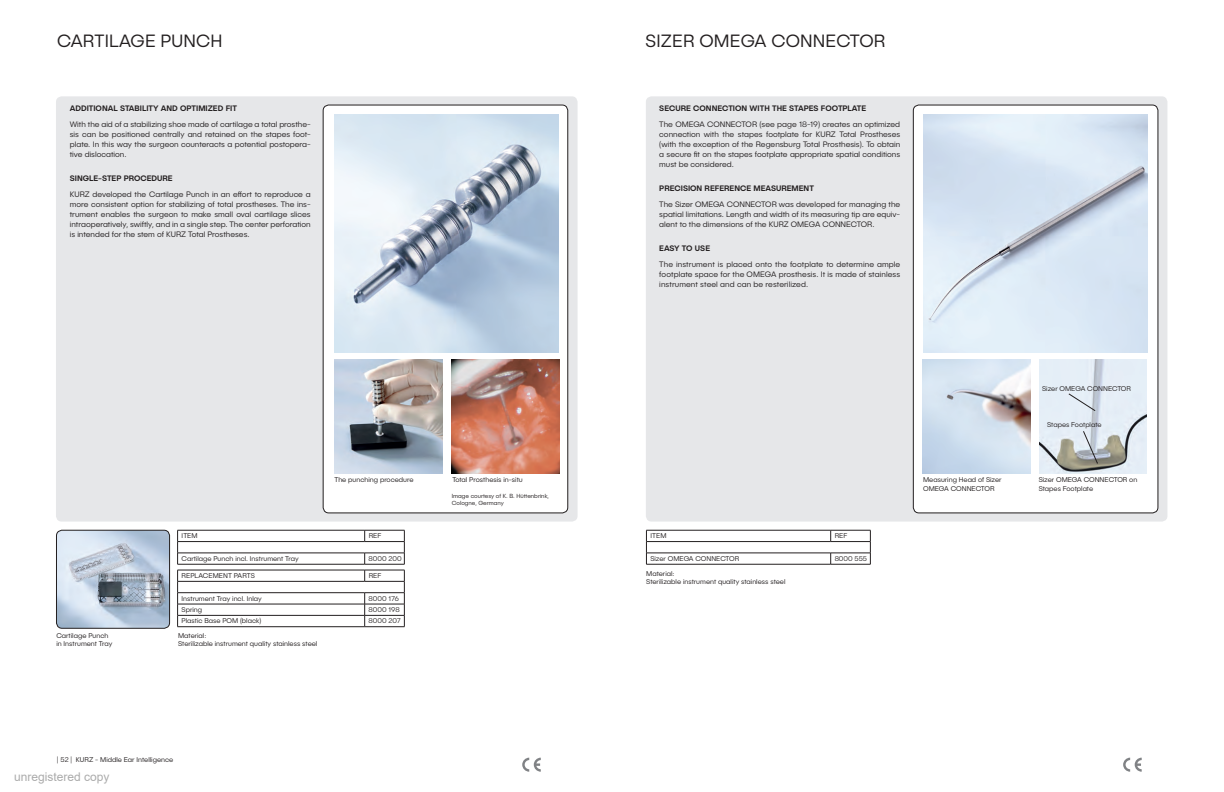
<style>
.page{position:relative;width:1224px;height:792px;background:#fff}
.page>*{position:absolute;margin:0;border:0;box-sizing:border-box;transform-origin:0 0}
.Headline_18pt{font:300 18px "Publica Sans";letter-spacing:.01em;color:#231f20}
.t1{font:12px "Arial";color:#ababab}
.t2{font:300 8px/10px "Publica Sans";color:#231f20;text-align:justify}
.t3{font:500 8px "Publica Sans";color:#231f20}
.Produktinformation{font:300 7px/8.4px "Publica Sans";color:#231f20}
.Tabellentext{font:300 7px/8.4px "Publica Sans";color:#231f20}
.Tabellenkopfzeile{font:300 7px "Publica Sans";letter-spacing:.01em;color:#231f20}
.Produktinformation-2{font:300 6px/7px "Publica Sans";color:#231f20}
</style>
<div class="page">
<svg style="left:522px;top:758px;width:19px;height:14px"></svg>
<svg style="left:1123px;top:758px;width:19px;height:14px"></svg>
<div style="left:56px;top:96px;width:522px;height:426px;background:#e6e7e9;border-radius:6px"></div>
<div style="left:323px;top:105px;width:245px;height:408px;background:#fff;border-radius:6px"></div>
<div style="left:323px;top:105px;width:245px;height:408px;border:1px solid #231f20;border-radius:6px"></div>
<div style="left:646px;top:96px;width:521px;height:426px;background:#e6e7e9;border-radius:6px"></div>
<div style="left:913px;top:105px;width:245px;height:408px;background:#fff;border-radius:6px"></div>
<div style="left:913px;top:105px;width:245px;height:408px;border:1px solid #231f20;border-radius:6px"></div>
<hr style="left:177px;top:530px;width:188px;height:1px;background:#231f20">
<hr style="left:365px;top:530px;width:40px;height:1px;background:#231f20">
<svg style="left:177px;top:530px;width:1px;height:34px"></svg>
<svg style="left:404px;top:530px;width:1px;height:34px"></svg>
<hr style="left:177px;top:541px;width:188px;height:1px;background:#231f20">
<hr style="left:365px;top:541px;width:40px;height:1px;background:#231f20">
<hr style="left:177px;top:553px;width:188px;height:1px;background:#231f20">
<hr style="left:365px;top:553px;width:40px;height:1px;background:#231f20">
<hr style="left:177px;top:564px;width:188px;height:1px;background:#231f20">
<hr style="left:365px;top:564px;width:40px;height:1px;background:#231f20">
<img style="left:56px;top:530px;width:114px;height:98px">
<div style="left:56px;top:530px;width:114px;height:98px;border:1px solid #231f20;border-radius:6px"></div>
<hr style="left:177px;top:570px;width:188px;height:1px;background:#231f20">
<hr style="left:365px;top:570px;width:40px;height:1px;background:#231f20">
<svg style="left:177px;top:570px;width:1px;height:57px"></svg>
<svg style="left:365px;top:594px;width:1px;height:33px"></svg>
<svg style="left:404px;top:570px;width:1px;height:57px"></svg>
<hr style="left:177px;top:581px;width:188px;height:1px;background:#231f20">
<hr style="left:365px;top:581px;width:40px;height:1px;background:#231f20">
<hr style="left:177px;top:593px;width:188px;height:1px;background:#231f20">
<hr style="left:365px;top:593px;width:40px;height:1px;background:#231f20">
<hr style="left:177px;top:604px;width:188px;height:1px;background:#231f20">
<hr style="left:365px;top:604px;width:40px;height:1px;background:#231f20">
<hr style="left:177px;top:615px;width:188px;height:1px;background:#231f20">
<hr style="left:365px;top:615px;width:40px;height:1px;background:#231f20">
<hr style="left:177px;top:627px;width:188px;height:1px;background:#231f20">
<hr style="left:365px;top:627px;width:40px;height:1px;background:#231f20">
<img style="left:334px;top:115px;width:224px;height:238px">
<img style="left:334px;top:360px;width:108px;height:113px">
<img style="left:451px;top:360px;width:108px;height:113px">
<img style="left:924px;top:115px;width:223px;height:238px">
<img style="left:923px;top:360px;width:108px;height:113px">
<img style="left:1039px;top:360px;width:108px;height:113px">
<svg style="left:1069px;top:394px;width:26px;height:17px"></svg>
<svg style="left:1083px;top:431px;width:15px;height:33px"></svg>
<hr style="left:646px;top:530px;width:185px;height:1px;background:#231f20">
<hr style="left:831px;top:530px;width:40px;height:1px;background:#231f20">
<svg style="left:646px;top:530px;width:1px;height:34px"></svg>
<svg style="left:870px;top:530px;width:1px;height:34px"></svg>
<hr style="left:646px;top:541px;width:185px;height:1px;background:#231f20">
<hr style="left:831px;top:541px;width:40px;height:1px;background:#231f20">
<hr style="left:646px;top:553px;width:185px;height:1px;background:#231f20">
<hr style="left:831px;top:553px;width:40px;height:1px;background:#231f20">
<hr style="left:646px;top:564px;width:185px;height:1px;background:#231f20">
<hr style="left:831px;top:564px;width:40px;height:1px;background:#231f20">
<p class="Headline_18pt" style="left:57px;top:30px;width:167px">CARTILAGE PUNCH</p>
<p class="t3" style="left:70px;top:103px;width:169px">ADDITIONAL STABILITY AND OPTIMIZED FIT</p>
<p class="t2" style="left:70px;top:119px;width:242px">With the aid of a stabilizing shoe made of cartilage a total prosthe&shy;sis can be positioned centrally and retained on the stapes foot&shy;plate. In this way the surgeon counteracts a potential postopera&shy;tive dislocation.</p>
<p class="t3" style="left:70px;top:173px;width:104px">SINGLE-STEP PROCEDURE</p>
<p class="t2" style="left:70px;top:189px;width:242px">KURZ developed the Cartilage Punch in an effort to reproduce a more consistent option for stabilizing of total prostheses. The ins&shy;trument enables the surgeon to make small oval cartilage slices intraoperatively, swiftly, and in a single step. The center perforation is intended for the stem of KURZ Total Prostheses.</p>
<p class="Tabellentext" style="left:56px;top:631px;width:58px">Cartilage Punch in Instrument Tray</p>
<p class="Produktinformation" style="left:334px;top:475px;width:81px">The punching procedure</p>
<p class="Tabellenkopfzeile" style="left:182px;top:531px;width:18px">ITEM</p>
<p class="Tabellenkopfzeile" style="left:369px;top:531px;width:14px">REF</p>
<p class="Tabellentext" style="left:182px;top:554px;width:119px">Cartilage Punch incl. Instrument Tray</p>
<p class="Tabellentext" style="left:369px;top:554px;width:34px">8000 200</p>
<p class="Tabellenkopfzeile" style="left:182px;top:571px;width:75px">REPLACEMENT PARTS</p>
<p class="Tabellenkopfzeile" style="left:369px;top:571px;width:14px">REF</p>
<p class="Tabellentext" style="left:182px;top:594px;width:82px">Instrument Tray incl. Inlay</p>
<p class="Tabellentext" style="left:369px;top:594px;width:32px">8000 176</p>
<p class="Tabellentext" style="left:182px;top:605px;width:22px">Spring</p>
<p class="Tabellentext" style="left:369px;top:605px;width:33px">8000 198</p>
<p class="Tabellentext" style="left:182px;top:616px;width:81px">Plastic Base POM (black)</p>
<p class="Tabellentext" style="left:369px;top:616px;width:34px">8000 207</p>
<p class="Produktinformation" style="left:178px;top:631px;width:30px">Material:</p>
<p class="Produktinformation" style="left:178px;top:639px;width:141px">Sterilizable instrument quality stainless steel</p>
<p class="Produktinformation" style="left:452px;top:475px;width:72px">Total Prosthesis in-situ</p>
<p class="Produktinformation-2" style="left:452px;top:492px;width:99px">Image courtesy of K. B. Hüttenbrink,<br>Cologne, Germany</p>
<p class="Produktinformation" style="left:57px;top:756px;width:118px">| 52 | KURZ - Middle Ear Intelligence</p>
<h2 class="t1" style="left:14px;top:768px;width:97px">unregistered copy</h2>
<p class="Headline_18pt" style="left:646px;top:30px;width:241px">SIZER OMEGA CONNECTOR</p>
<p class="t3" style="left:659px;top:103px;width:209px">SECURE CONNECTION WITH THE STAPES FOOTPLATE</p>
<p class="t2" style="left:659px;top:119px;width:242px">The OMEGA CONNECTOR (see page 18-19) creates an optimized connection with the stapes footplate for KURZ Total Prostheses (with the exception of the Regensburg Total Prosthesis). To obtain a secure fit on the stapes footplate appropriate spatial conditions must be considered.</p>
<p class="t3" style="left:659px;top:183px;width:156px">PRECISION REFERENCE MEASUREMENT</p>
<p class="t2" style="left:659px;top:199px;width:242px">The Sizer OMEGA CONNECTOR was developed for managing the spatial limitations. Length and width of its measuring tip are equiv&shy;alent to the dimensions of the KURZ OMEGA CONNECTOR.</p>
<p class="t3" style="left:659px;top:243px;width:52px">EASY TO USE</p>
<p class="t2" style="left:659px;top:259px;width:242px">The instrument is placed onto the footplate to determine ample footplate space for the OMEGA prosthesis. It is made of stainless instrument steel and can be resterilized.</p>
<p class="Tabellenkopfzeile" style="left:650px;top:531px;width:18px">ITEM</p>
<p class="Tabellenkopfzeile" style="left:835px;top:531px;width:14px">REF</p>
<p class="Tabellentext" style="left:650px;top:554px;width:90px">Sizer OMEGA CONNECTOR</p>
<p class="Tabellentext" style="left:835px;top:554px;width:34px">8000 555</p>
<p class="Produktinformation" style="left:646px;top:569px;width:30px">Material:</p>
<p class="Produktinformation" style="left:646px;top:577px;width:141px">Sterilizable instrument quality stainless steel</p>
<p class="Produktinformation" style="left:1042px;top:384px;width:90px">Sizer OMEGA CONNECTOR</p>
<p class="Produktinformation" style="left:1047px;top:420px;width:56px">Stapes Footplate</p>
<p class="Produktinformation" style="left:923px;top:475px;width:80px">Measuring Head of Sizer<br>OMEGA CONNECTOR</p>
<p class="Produktinformation" style="left:1039px;top:475px;width:100px">Sizer OMEGA CONNECTOR on</p>
<p class="Produktinformation" style="left:1039px;top:484px;width:56px">Stapes Footplate</p>
</div>
